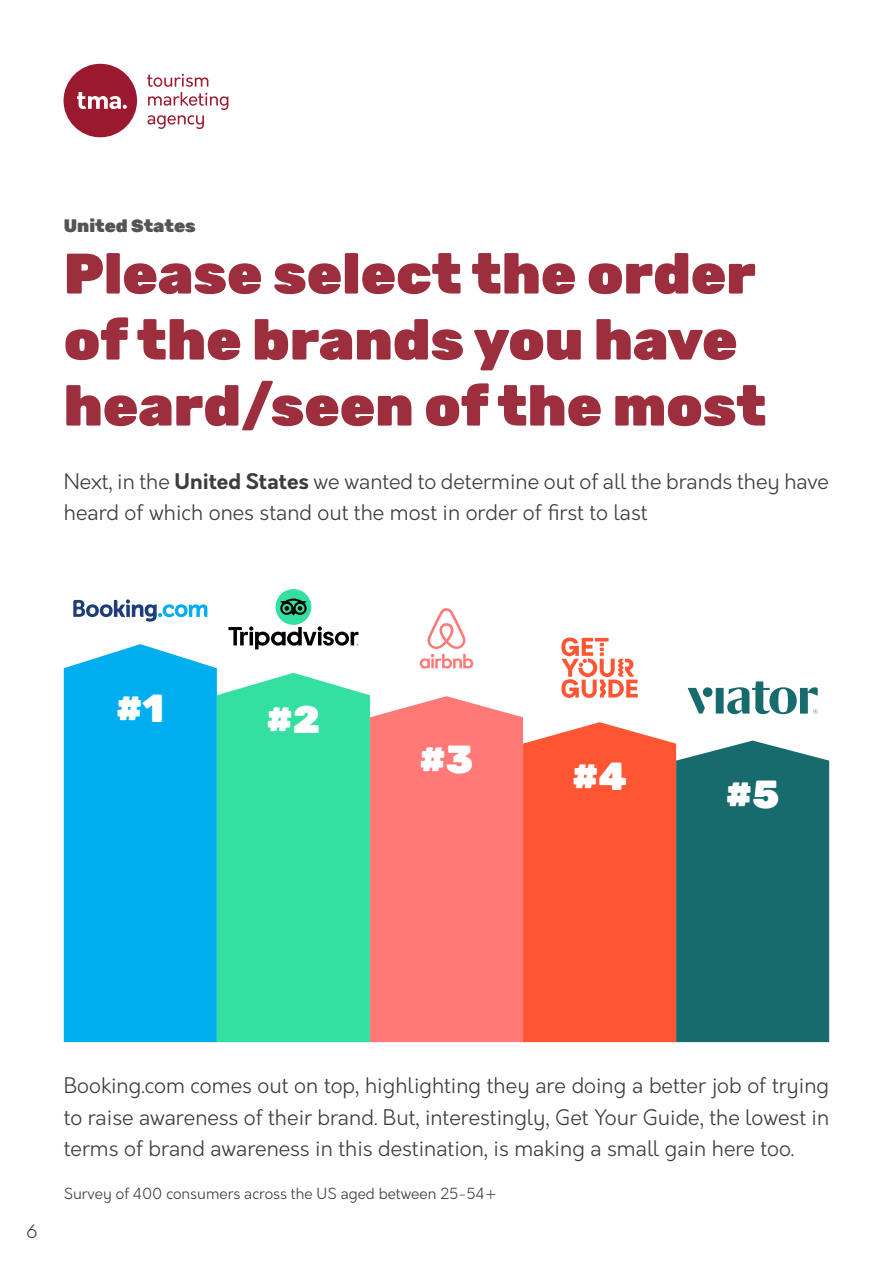
<style>
.page{position:relative;width:893px;height:1263px;background:#fff}
.page>*{position:absolute;margin:0;border:0;box-sizing:border-box;transform-origin:0 0}
.t1{font:900 57px/66px "Rubik";color:#9d2e3d}
.t2{font:900 39px "Rubik";color:#fff}
.t3{font:300 21px/31.5px "Orkney";color:#3c3c3b}
.t4{font:900 18px "Rubik";color:#555454}
.t5{font:300 18px "Orkney";color:#3c3c3b}
.t6{font:300 15px "Orkney";color:#3c3c3b}
.s1{font-weight:700}
</style>
<div class="page">
<svg style="left:147px;top:74px;width:81px;height:55px"></svg>
<svg style="left:64px;top:64px;width:73px;height:73px"></svg>
<div style="left:370px;top:696px;width:153px;height:346px;background:#ff7977"></div>
<svg style="left:420px;top:608px;width:53px;height:60px"></svg>
<svg style="left:561px;top:637px;width:77px;height:61px"></svg>
<svg style="left:688px;top:681px;width:130px;height:33px"></svg>
<div style="left:64px;top:644px;width:153px;height:398px;background:#00adef"></div>
<div style="left:217px;top:673px;width:153px;height:369px;background:#34e0a1"></div>
<div style="left:523px;top:722px;width:153px;height:320px;background:#f53"></div>
<div style="left:676px;top:741px;width:153px;height:301px;background:#186b6d"></div>
<svg style="left:73px;top:599px;width:134px;height:23px"></svg>
<svg style="left:228px;top:626px;width:131px;height:23px"></svg>
<div style="left:276px;top:589px;width:35px;height:36px;background:#34e0a1;border-radius:50%"></div>
<svg style="left:280px;top:598px;width:27px;height:18px"></svg>
<p class="t4" style="left:64px;top:215px;width:134px">United States</p>
<h1 class="t1" style="left:64px;top:241px;width:704px">Please select the order of the brands you have heard/seen of the most</h1>
<p class="t3" style="left:64px;top:466px;width:767px">Next, in the <span class="s1">United States</span> we wanted to determine out of all the brands they have heard of which ones stand out the most in order of first to last</p>
<h2 class="t2" style="left:116px;top:686px;width:50px">#1</h2>
<h2 class="t2" style="left:266px;top:697px;width:55px">#2</h2>
<h2 class="t2" style="left:419px;top:736px;width:56px">#3</h2>
<h2 class="t2" style="left:572px;top:754px;width:57px">#4</h2>
<h2 class="t2" style="left:726px;top:771px;width:55px">#5</h2>
<p class="t5" style="left:26px;top:1220px;width:13px">6</p>
<p class="t3" style="left:64px;top:1070px;width:767px;text-align:justify">Booking.com comes out on top, highlighting they are doing a better job of trying to raise awareness of their brand. But, interestingly, Get Your Guide, the lowest in terms of brand awareness in this destination, is making a small gain here too.</p>
<p class="t6" style="left:64px;top:1184px;width:434px">Survey of 400 consumers across the US aged between 25-54+</p>
</div>
